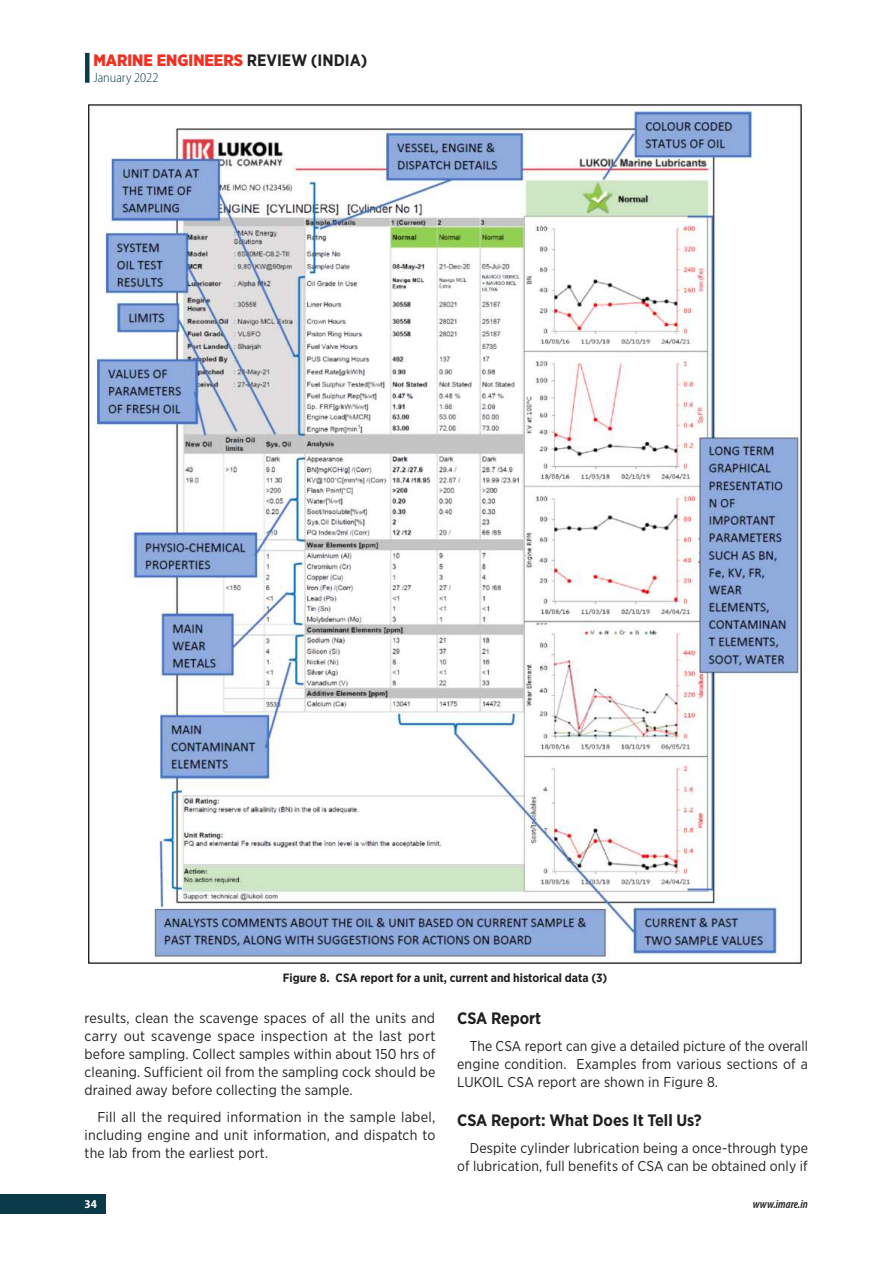
<style>
.page{position:relative;width:893px;height:1263px;background:#fff}
.page>*{position:absolute;margin:0;border:0;box-sizing:border-box;transform-origin:0 0}
.t1{font:700 16.5px "Gotham Narrow";color:#221f1f}
.t2{font:900 16.5px "Gotham Narrow";color:#ee3123}
.t3{font:14.25px/18px "Gotham Narrow";letter-spacing:.01em;color:#221f1f;text-align:justify}
.t4{font:300 semi-condensed 13.5px "Myriad Pro";color:#0b3b4a}
.t5{font:700 12px "Gotham Narrow";color:#221f1f}
.t6{font:italic 600 condensed 12px "Myriad Pro";color:#221f1f}
.t7{font:700 semi-condensed 12px "Myriad Pro";color:#fff}
.s1{font-weight:700;color:#221f1f}
</style>
<div class="page">
<div style="left:0;top:1194px;width:105px;height:19px;background:#0b3b4a"></div>
<div style="left:85px;top:53px;width:5px;height:30px;background:#0b3b4a"></div>
<img style="left:88px;top:105px;width:714px;height:859px">
<p class="t2" style="left:93px;top:53px;width:275px">MARINE ENGINEERS <span class="s1">REVIEW (INDIA)</span></p>
<p class="t4" style="left:93px;top:73px;width:66px">January 2022</p>
<p class="t5" style="left:283px;top:973px;width:326px">Figure 8. CSA report for a unit, current and historical data (3)</p>
<p class="t3" style="left:85px;top:1009px;width:352px">results, clean the scavenge spaces of all the units and carry out scavenge space inspection at the last port before sampling. Collect samples within about 150 hrs of cleaning. Sufficient oil from the sampling cock should be drained away before collecting the sample.</p>
<p class="t3" style="left:85px;top:1108px;width:352px;text-indent:13px">Fill all the required information in the sample label, including engine and unit information, and dispatch to the lab from the earliest port.</p>
<p class="t1" style="left:457px;top:1011px;width:86px">CSA Report</p>
<p class="t3" style="left:457px;top:1038px;width:352px;text-indent:13px">The CSA report can give a detailed picture of the overall engine condition. Examples from various sections of a LUKOIL CSA report are shown in Figure 8.</p>
<p class="t1" style="left:457px;top:1113px;width:246px">CSA Report: What Does It Tell Us?</p>
<p class="t3" style="left:457px;top:1140px;width:352px;text-align:right">Despite cylinder lubrication being a once-through type of lubrication, full benefits of CSA can be obtained only if</p>
<p class="t7" style="left:85px;top:1197px;width:14px">34</p>
<p class="t6" style="left:753px;top:1197px;width:57px">www.imare.in</p>
</div>
